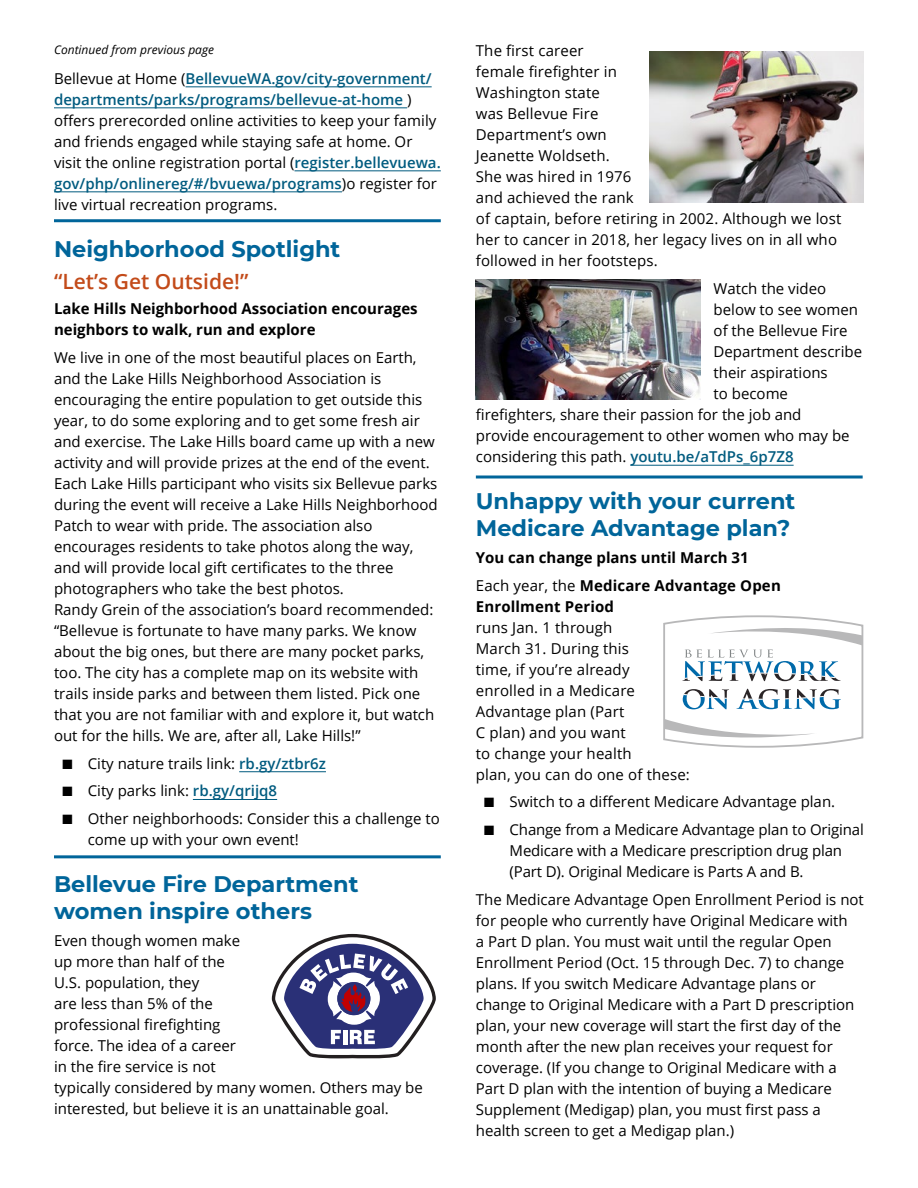
<style>
.page{position:relative;width:918px;height:1188px;background:#fff}
.page>*{position:absolute;margin:0;border:0;box-sizing:border-box;transform-origin:0 0}
.headline{font:700 22.5px/27px "Montserrat";color:#00659a}
.Secondary{font:600 21px "Open Sans";color:#c34b1a}
.Paragraph_text{font:15px/21px "Open Sans";color:#000}
.Paragraph_text-2{font:700 15px/21px "Open Sans";color:#000}
.Paragraph_text-3{font:italic 12px "Open Sans";color:#000}
.s1{font-weight:600;color:#005b7f}
.s2{font-weight:700}
</style>
<div class="page">
<hr style="left:186px;top:86px;width:246px;height:1px;background:#005b7f">
<hr style="left:54px;top:107px;width:353px;height:1px;background:#005b7f">
<hr style="left:294px;top:170px;width:147px;height:1px;background:#005b7f">
<hr style="left:54px;top:191px;width:288px;height:1px;background:#005b7f">
<hr style="left:239px;top:771px;width:87px;height:1px;background:#005b7f">
<hr style="left:193px;top:799px;width:84px;height:1px;background:#005b7f">
<hr style="left:630px;top:465px;width:164px;height:1px;background:#005b7f">
<img style="left:649px;top:51px;width:215px;height:152px">
<img style="left:476px;top:280px;width:224px;height:119px">
<svg style="left:272px;top:933px;width:164px;height:126px"></svg>
<svg style="left:663px;top:615px;width:201px;height:133px"></svg>
<hr style="left:54px;top:219px;width:387px;height:3px;background:#00659a">
<hr style="left:54px;top:855px;width:387px;height:3px;background:#00659a">
<hr style="left:476px;top:476px;width:387px;height:2px;background:#00659a">
<p class="Paragraph_text-3" style="left:54px;top:42px;width:161px">Continued from previous page</p>
<p class="Paragraph_text" style="left:54px;top:68px;width:388px">Bellevue at Home (<span class="s1">BellevueWA.gov/city-government/ departments/parks/programs/bellevue-at-home</span> ) offers prerecorded online activities to keep your family and friends engaged while staying safe at home. Or visit the online registration portal (<span class="s1">register.bellevuewa. gov/php/onlinereg/#/bvuewa/programs</span>)o register for live virtual recreation programs.</p>
<p class="headline" style="left:54px;top:234px;width:288px">Neighborhood Spotlight</p>
<p class="Secondary" style="left:54px;top:267px;width:196px">“Let’s Get Outside!”</p>
<p class="Paragraph_text-2" style="left:54px;top:298px;width:365px">Lake Hills Neighborhood Association encourages neighbors to walk, run and explore</p>
<p class="Paragraph_text" style="left:54px;top:347px;width:385px">We live in one of the most beautiful places on Earth, and the Lake Hills Neighborhood Association is encouraging the entire population to get outside this year, to do some exploring and to get some fresh air and exercise. The Lake Hills board came up with a new activity and will provide prizes at the end of the event.<br>Each Lake Hills participant who visits six Bellevue parks during the event will receive a Lake Hills Neighborhood Patch to wear with pride. The association also encourages residents to take photos along the way, and will provide local gift certificates to the three photographers who take the best photos.<br>Randy Grein of the association’s board recommended: “Bellevue is fortunate to have many parks. We know about the big ones, but there are many pocket parks, too. The city has a complete map on its website with trails inside parks and between them listed. Pick one that you are not familiar with and explore it, but watch out for the hills. We are, after all, Lake Hills!”</p>
<p class="Paragraph_text" style="left:61px;top:752px;width:267px">■ City nature trails link: <span class="s1">rb.gy/ztbr6z</span></p>
<p class="Paragraph_text" style="left:61px;top:780px;width:218px">■ City parks link: <span class="s1">rb.gy/qrijq8</span></p>
<p class="Paragraph_text" style="left:88px;top:808px;width:354px;text-indent:-27px">■ Other neighborhoods: Consider this a challenge to come up with your own event!</p>
<p class="headline" style="left:54px;top:870px;width:306px">Bellevue Fire Department women inspire others</p>
<p class="Paragraph_text" style="left:54px;top:930px;width:370px">Even though women make<br>up more than half of the<br>U.S. population, they<br>are less than 5% of the<br>professional firefighting<br>force. The idea of a career<br>in the fire service is not<br>typically considered by many women. Others may be interested, but believe it is an unattainable goal.</p>
<p class="Paragraph_text" style="left:476px;top:40px;width:367px">The first career<br>female firefighter in<br>Washington state<br>was Bellevue Fire<br>Department’s own<br>Jeanette Woldseth.<br>She was hired in 1976<br>and achieved the rank<br>of captain, before retiring in 2002. Although we lost her to cancer in 2018, her legacy lives on in all who followed in her footsteps.</p>
<p class="Paragraph_text" style="left:714px;top:278px;width:114px">Watch the video</p>
<p class="Paragraph_text" style="left:714px;top:299px;width:146px">below to see women</p>
<p class="Paragraph_text" style="left:714px;top:320px;width:136px">of the Bellevue Fire</p>
<p class="Paragraph_text" style="left:714px;top:341px;width:150px">Department describe</p>
<p class="Paragraph_text" style="left:714px;top:362px;width:116px">their aspirations</p>
<p class="Paragraph_text" style="left:714px;top:383px;width:76px">to become</p>
<p class="Paragraph_text" style="left:476px;top:404px;width:327px">firefighters, share their passion for the job and</p>
<p class="Paragraph_text" style="left:476px;top:425px;width:375px">provide encouragement to other women who may be</p>
<p class="Paragraph_text" style="left:476px;top:446px;width:319px">considering this path. <span class="s1">youtu.be/aTdPs_6p7Z8</span></p>
<p class="headline" style="left:476px;top:487px;width:321px">Unhappy with your current<br>Medicare Advantage plan?</p>
<p class="Paragraph_text-2" style="left:476px;top:547px;width:274px">You can change plans until March 31</p>
<p class="Paragraph_text" style="left:476px;top:574px;width:306px">Each year, the <span class="s2">Medicare Advantage Open<br>Enrollment Period<br></span>runs Jan. 1 through<br>March 31. During this<br>time, if you’re already<br>enrolled in a Medicare<br>Advantage plan (Part<br>C plan) and you want<br>to change your health<br>plan, you can do one of these:</p>
<p class="Paragraph_text" style="left:483px;top:791px;width:354px">■ Switch to a different Medicare Advantage plan.</p>
<p class="Paragraph_text" style="left:510px;top:819px;width:356px;text-indent:-27px">■ Change from a Medicare Advantage plan to Original<br>Medicare with a Medicare prescription drug plan (Part D). Original Medicare is Parts A and B.</p>
<p class="Paragraph_text" style="left:476px;top:889px;width:390px">The Medicare Advantage Open Enrollment Period is not for people who currently have Original Medicare with<br>a Part D plan. You must wait until the regular Open Enrollment Period (Oct. 15 through Dec. 7) to change plans. If you switch Medicare Advantage plans or change to Original Medicare with a Part D prescription plan, your new coverage will start the first day of the month after the new plan receives your request for coverage. (If you change to Original Medicare with a Part D plan with the intention of buying a Medicare Supplement (Medigap) plan, you must first pass a health screen to get a Medigap plan.)</p>
</div>
